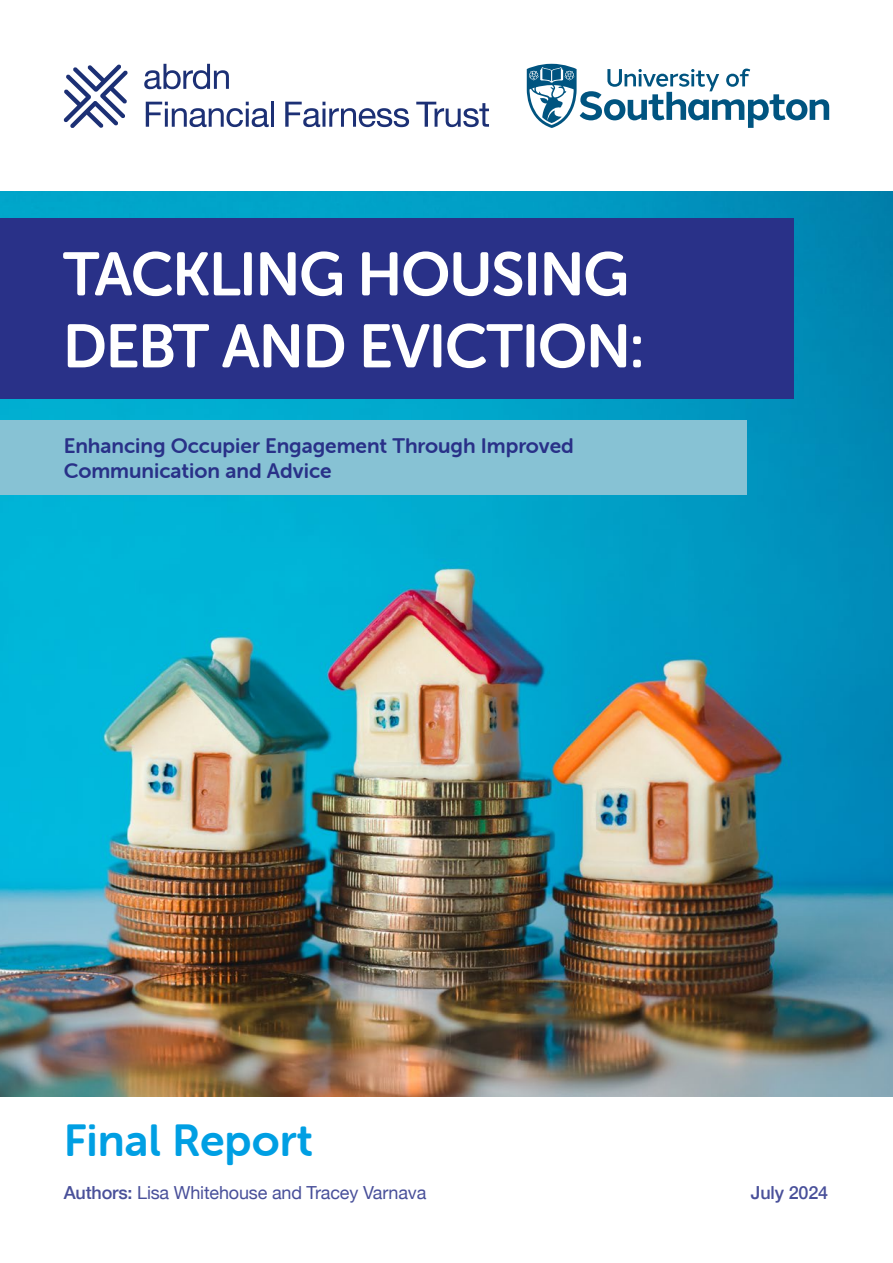
<style>
.page{position:relative;width:893px;height:1263px;background:#fff}
.page>*{position:absolute;margin:0;border:0;box-sizing:border-box;transform-origin:0 0}
.t1{font:60.9px/72px "Museo Sans Rounded 700";letter-spacing:-.025em;color:#fff}
.t2{font:45px "Museo Sans Rounded 700";color:#009fe3}
.t3{font:21px/25.2px "Museo Sans Rounded 700";color:#293188}
.t4{font:18px "Helvetica Neue";letter-spacing:-.01em;color:#49509a}
.t5{font:500 18px "Helvetica Neue";letter-spacing:-.01em;color:#49509a}
.s1{font-weight:500}
</style>
<div class="page">
<img style="left:0;top:192px;width:893px;height:905px">
<div style="left:0;top:218px;width:794px;height:181px;background:#293188"></div>
<svg style="left:144px;top:64px;width:85px;height:25px"></svg>
<svg style="left:146px;top:102px;width:123px;height:25px"></svg>
<hr style="left:271px;top:102px;width:3px;height:25px;background:#1c3075">
<svg style="left:285px;top:102px;width:124px;height:25px"></svg>
<svg style="left:416px;top:102px;width:73px;height:25px"></svg>
<svg style="left:64px;top:64px;width:64px;height:64px"></svg>
<div style="left:0;top:420px;width:746px;height:75px;background:#87c2d4"></div>
<svg style="left:527px;top:64px;width:302px;height:64px"></svg>
<h1 class="t1" style="left:63px;top:239px;width:583px">TACKLING HOUSING<br>DEBT AND EVICTION:</h1>
<p class="t3" style="left:64px;top:433px;width:512px">Enhancing Occupier Engagement Through Improved<br>Communication and Advice</p>
<h2 class="t2" style="left:64px;top:1116px;width:251px">Final Report</h2>
<p class="t4" style="left:64px;top:1180px;width:364px"><span class="s1">Authors:</span> Lisa Whitehouse and Tracey Varnava</p>
<p class="t5" style="left:751px;top:1178px;width:79px">July 2024</p>
</div>
